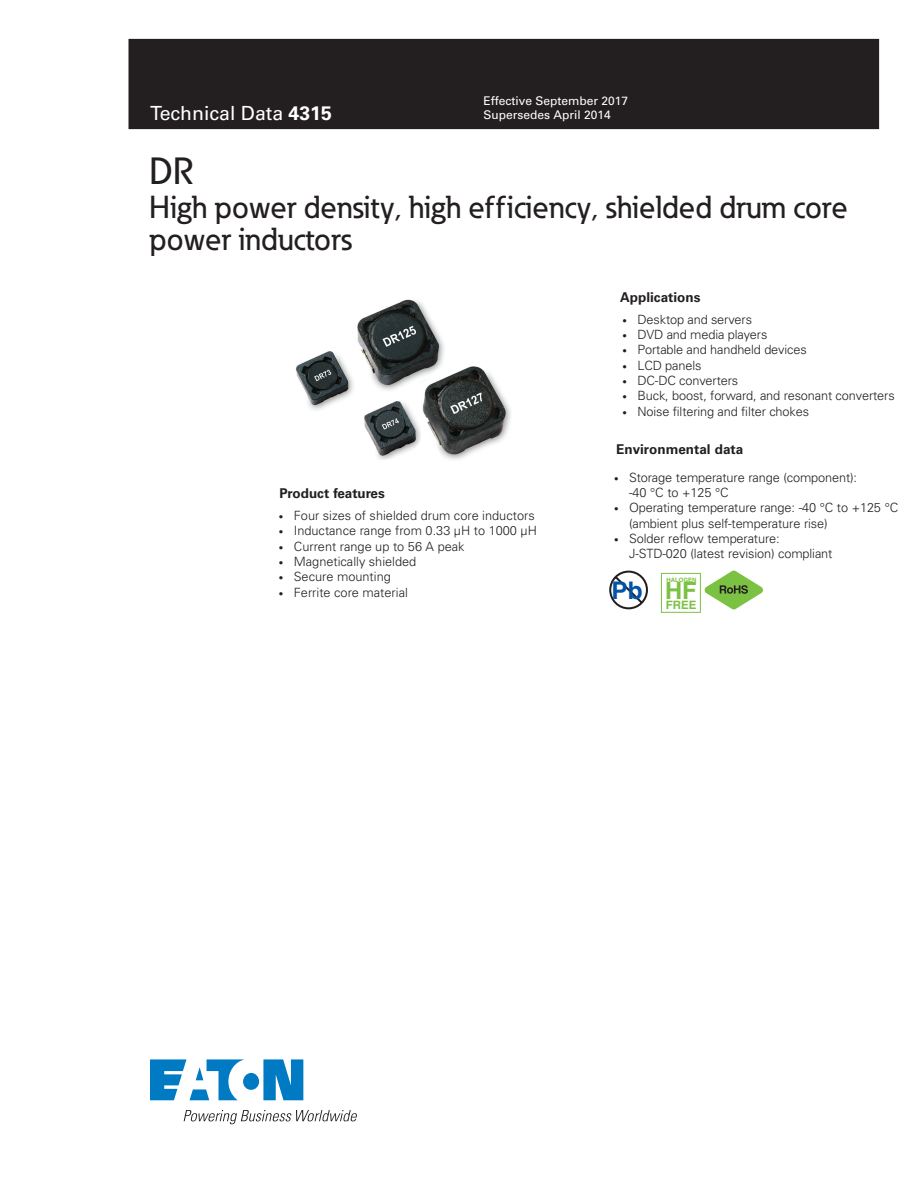
<style>
.page{position:relative;width:918px;height:1188px;background:#fff}
.page>*{position:absolute;margin:0;border:0;box-sizing:border-box;transform-origin:0 0}
.t1{font:500 37.5px "Eaton";color:#231f20}
.t2{font:500 31.5px/32.5px "Eaton";color:#231f20}
.t3{font:700 24.3px "Helvetica";color:#0154a6}
.t4{font:700 23.7px "Helvetica";color:#7bc142}
._00_Application{font:19.5px "Univers LT Std";color:#fff}
._01_Head2{font:700 13.5px "Univers LT Std";color:#231f20}
.t5{font:300 12.75px/15.3px "Univers";letter-spacing:-.01em;color:#231f20}
.t6{font:12px/14.4px "Univers LT Std";color:#fff}
.t7{font:700 11.55px "Helvetica";color:#7bc142}
.t8{font:700 6px "Helvetica";color:#7bc142}
.s1{font-weight:700}
.s2{font-size:9px}
</style>
<div class="page">
<div style="left:129px;top:39px;width:750px;height:90px;background:#231f20"></div>
<svg style="left:150px;top:1059px;width:153px;height:41px"></svg>
<svg style="left:184px;top:1110px;width:173px;height:14px"></svg>
<svg style="left:609px;top:571px;width:39px;height:38px"></svg>
<svg style="left:705px;top:571px;width:58px;height:38px"></svg>
<div style="left:661px;top:573px;width:40px;height:39px;border:1px solid #7bc142"></div>
<img style="left:295px;top:299px;width:216px;height:161px">
<p class="_00_Application" style="left:150px;top:102px;width:183px">Technical Data <span class="s1">4315</span></p>
<p class="t6" style="left:484px;top:94px;width:146px">Effective September 2017<br>Supersedes April 2014</p>
<p class="t1" style="left:149px;top:148px;width:46px">DR</p>
<p class="t2" style="left:149px;top:190px;width:700px">High power density, high efficiency, shielded drum core power inductors</p>
<p class="_01_Head2" style="left:620px;top:289px;width:82px">Applications</p>
<p class="_01_Head2" style="left:279px;top:485px;width:107px">Product features</p>
<p class="t5" style="left:279px;top:508px;width:257px"><span class="s2">•</span> Four sizes of shielded drum core inductors</p>
<p class="t5" style="left:279px;top:523px;width:260px"><span class="s2">•</span> Inductance range from 0.33 µH to 1000 µH</p>
<p class="t5" style="left:279px;top:539px;width:187px"><span class="s2">•</span> Current range up to 56 A peak</p>
<p class="t5" style="left:279px;top:554px;width:139px"><span class="s2">•</span> Magnetically shielded</p>
<p class="t5" style="left:279px;top:569px;width:114px"><span class="s2">•</span> Secure mounting</p>
<p class="t5" style="left:279px;top:584px;width:131px"><span class="s2">•</span> Ferrite core material</p>
<p class="t5" style="left:622px;top:312px;width:131px"><span class="s2">•</span> Desktop and servers</p>
<p class="t5" style="left:622px;top:327px;width:146px"><span class="s2">•</span> DVD and media players</p>
<p class="t5" style="left:622px;top:342px;width:186px"><span class="s2">•</span> Portable and handheld devices</p>
<p class="t5" style="left:622px;top:357px;width:81px"><span class="s2">•</span> LCD panels</p>
<p class="t5" style="left:622px;top:373px;width:117px"><span class="s2">•</span> DC-DC converters</p>
<p class="t5" style="left:622px;top:388px;width:274px"><span class="s2">•</span> Buck, boost, forward, and resonant converters</p>
<p class="t5" style="left:622px;top:403px;width:188px"><span class="s2">•</span> Noise filtering and filter chokes</p>
<p class="_01_Head2" style="left:616px;top:441px;width:129px">Environmental data</p>
<p class="t5" style="left:629px;top:470px;width:230px;text-indent:-15px"><span class="s2">•</span> Storage temperature range (component): -40 °C to +125 °C</p>
<p class="t5" style="left:629px;top:500px;width:271px;text-indent:-15px"><span class="s2">•</span> Operating temperature range: -40 °C to +125 °C (ambient plus self-temperature rise)</p>
<p class="t5" style="left:629px;top:531px;width:205px;text-indent:-15px"><span class="s2">•</span> Solder reflow temperature:<br>J-STD-020 (latest revision) compliant</p>
<h3 class="t3" style="left:611px;top:575px;width:33px">Pb</h3>
<p class="t8" style="left:666px;top:576px;width:32px">HALOGEN</p>
<h3 class="t4" style="left:665px;top:577px;width:33px">HF</h3>
<p class="t7" style="left:666px;top:597px;width:32px">FREE</p>
</div>
